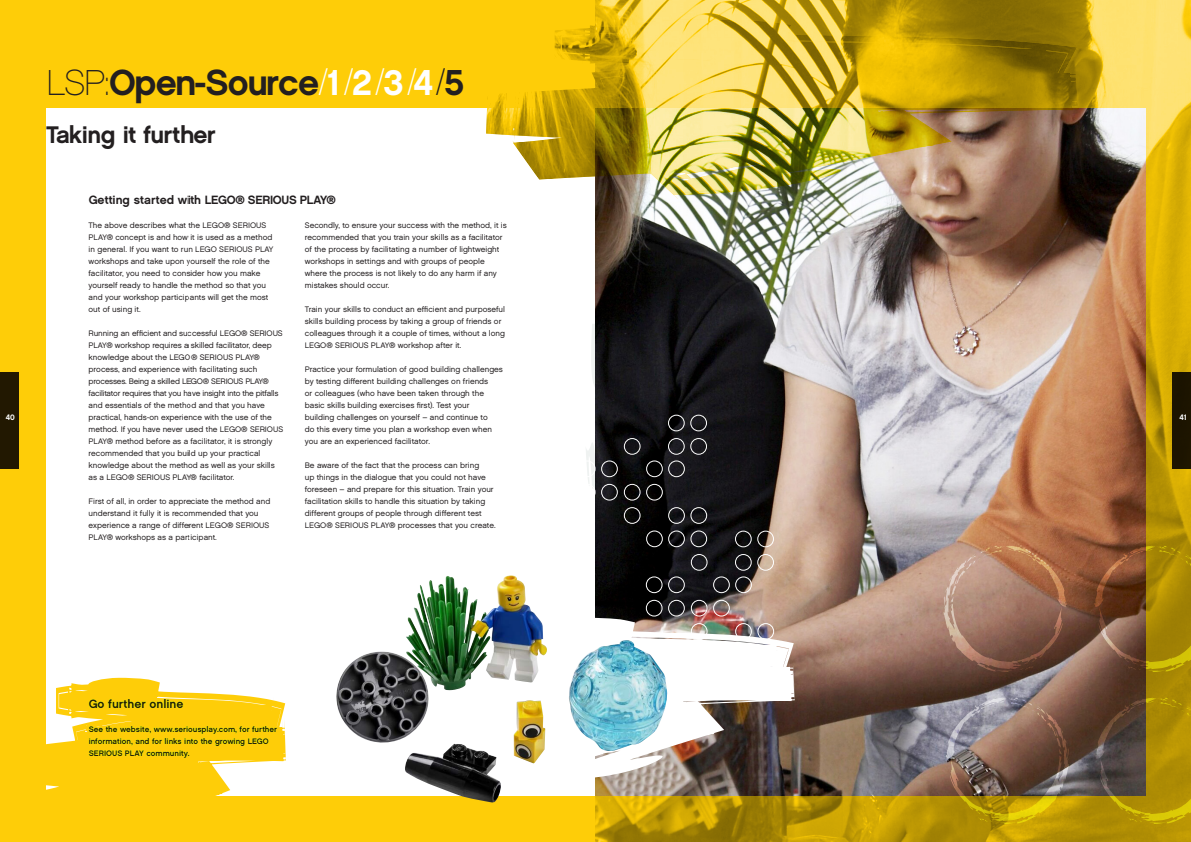
<style>
.page{position:relative;width:1191px;height:842px;background:#fecd08}
.page>*{position:absolute;margin:0;border:0;box-sizing:border-box;transform-origin:0 0}
.t1{font:36px "Chalet New York Nineteen Sixty";letter-spacing:-.03em;color:#231f20}
.t2{font:24px "Chalet New York Nineteen Sixty";letter-spacing:-.02em;color:#231f20}
.t3{font:12px "Chalet New York Nineteen Sixty";color:#231f20}
.t4{font:8px/12px "Chalet London Nineteen Sixty";color:#231f20}
.t5{font:8px/12px "Chalet London Nineteen Sixty";letter-spacing:-.025em;color:#231f20}
.t6{font:8px "Chalet New York Nineteen Sixty";color:#231f20}
.t7{font:8px "Chalet New York Nineteen Sixty";color:#fff}
.s1{font-family:"Chalet Paris Nineteen Sixty"}
.s2{font-family:"Chalet Paris Nineteen Sixty";color:#fff}
.s3{color:#fff}
</style>
<div class="page">
<img style="left:596px;top:0;width:595px;height:842px">
<div style="left:46px;top:108px;width:1099px;height:687px;background:#fff"></div>
<img style="left:595px;top:108px;width:550px;height:687px">
<svg style="left:943px;top:545px;width:124px;height:127px;background:#9e735f"></svg>
<svg style="left:1094px;top:697px;width:97px;height:127px;background:#8a701a"></svg>
<img style="left:944px;top:697px;width:125px;height:127px">
<svg style="left:1093px;top:545px;width:98px;height:127px;background:#8f691e"></svg>
<img style="left:486px;top:93px;width:596px;height:106px">
<img style="left:511px;top:16px;width:571px;height:121px">
<svg style="left:840px;top:284px;width:72px;height:69px;background:#bdbabd"></svg>
<svg style="left:587px;top:252px;width:253px;height:357px;background:#544d4b"></svg>
<svg style="left:617px;top:536px;width:5px;height:31px"></svg>
<svg style="left:586px;top:280px;width:53px;height:186px"></svg>
<svg style="left:46px;top:677px;width:242px;height:119px;fill:#fecd08"></svg>
<div style="left:1172px;top:372px;width:19px;height:96px;background:#1c1400"></div>
<div style="left:0;top:372px;width:18px;height:96px;background:#221801"></div>
<img style="left:465px;top:592px;width:338px;height:216px">
<img style="left:405px;top:575px;width:106px;height:92px">
<div style="left:624px;top:507px;width:16px;height:17px;border:1px solid #fff;border-radius:50%"></div>
<div style="left:646px;top:530px;width:17px;height:17px;border:1px solid #fff;border-radius:50%"></div>
<div style="left:668px;top:530px;width:17px;height:17px;border:1px solid #fff;border-radius:50%"></div>
<div style="left:668px;top:507px;width:17px;height:17px;border:1px solid #fff;border-radius:50%"></div>
<div style="left:690px;top:530px;width:17px;height:17px;border:1px solid #fff;border-radius:50%"></div>
<div style="left:690px;top:507px;width:17px;height:17px;border:1px solid #fff;border-radius:50%"></div>
<div style="left:624px;top:484px;width:16px;height:17px;border:1px solid #fff;border-radius:50%"></div>
<div style="left:646px;top:484px;width:17px;height:17px;border:1px solid #fff;border-radius:50%"></div>
<div style="left:646px;top:460px;width:17px;height:17px;border:1px solid #fff;border-radius:50%"></div>
<div style="left:668px;top:460px;width:17px;height:17px;border:1px solid #fff;border-radius:50%"></div>
<div style="left:579px;top:484px;width:16px;height:17px;border:1px solid #fff;border-radius:50%"></div>
<div style="left:579px;top:460px;width:16px;height:17px;border:1px solid #fff;border-radius:50%"></div>
<div style="left:601px;top:484px;width:17px;height:17px;border:1px solid #fff;border-radius:50%"></div>
<div style="left:601px;top:460px;width:17px;height:17px;border:1px solid #fff;border-radius:50%"></div>
<div style="left:624px;top:438px;width:16px;height:17px;border:1px solid #fff;border-radius:50%"></div>
<div style="left:668px;top:438px;width:16px;height:17px;border:1px solid #fff;border-radius:50%"></div>
<div style="left:668px;top:415px;width:16px;height:16px;border:1px solid #fff;border-radius:50%"></div>
<div style="left:690px;top:438px;width:17px;height:17px;border:1px solid #fff;border-radius:50%"></div>
<div style="left:690px;top:415px;width:17px;height:16px;border:1px solid #fff;border-radius:50%"></div>
<div style="left:691px;top:623px;width:16px;height:17px;border:1px solid #fff;border-radius:50%"></div>
<div style="left:713px;top:646px;width:17px;height:17px;border:1px solid #fff;border-radius:50%"></div>
<div style="left:735px;top:646px;width:17px;height:17px;border:1px solid #fff;border-radius:50%"></div>
<div style="left:735px;top:623px;width:17px;height:17px;border:1px solid #fff;border-radius:50%"></div>
<div style="left:757px;top:646px;width:17px;height:17px;border:1px solid #fff;border-radius:50%"></div>
<div style="left:757px;top:623px;width:17px;height:17px;border:1px solid #fff;border-radius:50%"></div>
<div style="left:691px;top:600px;width:16px;height:16px;border:1px solid #fff;border-radius:50%"></div>
<div style="left:713px;top:600px;width:17px;height:16px;border:1px solid #fff;border-radius:50%"></div>
<div style="left:713px;top:576px;width:17px;height:17px;border:1px solid #fff;border-radius:50%"></div>
<div style="left:735px;top:576px;width:17px;height:17px;border:1px solid #fff;border-radius:50%"></div>
<div style="left:646px;top:600px;width:16px;height:16px;border:1px solid #fff;border-radius:50%"></div>
<div style="left:646px;top:576px;width:16px;height:17px;border:1px solid #fff;border-radius:50%"></div>
<div style="left:668px;top:600px;width:17px;height:16px;border:1px solid #fff;border-radius:50%"></div>
<div style="left:668px;top:576px;width:17px;height:17px;border:1px solid #fff;border-radius:50%"></div>
<div style="left:691px;top:554px;width:16px;height:17px;border:1px solid #fff;border-radius:50%"></div>
<div style="left:735px;top:554px;width:16px;height:17px;border:1px solid #fff;border-radius:50%"></div>
<div style="left:735px;top:531px;width:16px;height:16px;border:1px solid #fff;border-radius:50%"></div>
<div style="left:757px;top:554px;width:17px;height:17px;border:1px solid #fff;border-radius:50%"></div>
<div style="left:757px;top:531px;width:17px;height:16px;border:1px solid #fff;border-radius:50%"></div>
<p class="t1" style="left:46px;top:60px;width:420px"><span class="s1">LSP:</span>Open-Source<span class="s2">/</span><span class="s3">1</span><span class="s2">/</span><span class="s3">2</span><span class="s2">/</span><span class="s3">3</span><span class="s2">/</span><span class="s3">4</span><span class="s1">/</span>5</p>
<p class="t2" style="left:46px;top:120px;width:171px">Taking it further</p>
<p class="t3" style="left:89px;top:192px;width:249px">Getting started with LEGO® SERIOUS PLAY®</p>
<p class="t4" style="left:89px;top:219px;width:185px">The above describes what the LEGO® SERIOUS<br>PLAY® concept is and how it is used as a method</p>
<p class="t4" style="left:89px;top:243px;width:186px">in general. If you want to run LEGO SERIOUS PLAY workshops and take upon yourself the role of the facilitator, you need to consider how you make</p>
<p class="t4" style="left:89px;top:279px;width:179px">yourself ready to handle the method so that you</p>
<p class="t4" style="left:89px;top:291px;width:181px">and your workshop participants will get the most</p>
<p class="t4" style="left:89px;top:303px;width:54px">out of using it.</p>
<p class="t4" style="left:89px;top:327px;width:196px">Running an efficient and successful LEGO® SERIOUS<br>PLAY® workshop requires a skilled facilitator, deep knowledge about the LEGO® SERIOUS PLAY®</p>
<p class="t4" style="left:89px;top:363px;width:170px">process, and experience with facilitating such</p>
<p class="t5" style="left:89px;top:375px;width:182px">processes. Being a skilled LEGO® SERIOUS PLAY®</p>
<p class="t5" style="left:89px;top:387px;width:191px">facilitator requires that you have insight into the pitfalls and essentials of the method and that you have</p>
<p class="t4" style="left:89px;top:411px;width:196px">practical, hands-on experience with the use of the method. If you have never used the LEGO® SERIOUS PLAY® method before as a facilitator, it is strongly recommended that you build up your practical</p>
<p class="t4" style="left:89px;top:459px;width:188px">knowledge about the method as well as your skills</p>
<p class="t4" style="left:89px;top:471px;width:147px">as a LEGO® SERIOUS PLAY® facilitator.</p>
<p class="t4" style="left:89px;top:495px;width:183px">First of all, in order to appreciate the method and understand it fully it is recommended that you</p>
<p class="t4" style="left:89px;top:519px;width:182px">experience a range of different LEGO® SERIOUS<br>PLAY® workshops as a participant.</p>
<p class="t4" style="left:305px;top:219px;width:203px">Secondly, to ensure your success with the method, it is recommended that you train your skills as a facilitator of the process by facilitating a number of lightweight workshops in settings and with groups of people where the process is not likely to do any harm if any mistakes should occur.</p>
<p class="t4" style="left:305px;top:303px;width:202px">Train your skills to conduct an efficient and purposeful skills building process by taking a group of friends or colleagues through it a couple of times, without a long LEGO® SERIOUS PLAY® workshop after it.</p>
<p class="t4" style="left:305px;top:363px;width:200px">Practice your formulation of good building challenges by testing different building challenges on friends</p>
<p class="t4" style="left:305px;top:387px;width:181px">or colleagues (who have been taken through the</p>
<p class="t4" style="left:305px;top:399px;width:166px">basic skills building exercises first). Test your</p>
<p class="t4" style="left:305px;top:411px;width:184px">building challenges on yourself – and continue to</p>
<p class="t4" style="left:305px;top:423px;width:189px">do this every time you plan a workshop even when you are an experienced facilitator.</p>
<p class="t4" style="left:305px;top:459px;width:190px">Be aware of the fact that the process can bring<br>up things in the dialogue that you could not have foreseen – and prepare for this situation. Train your facilitation skills to handle this situation by taking</p>
<p class="t4" style="left:305px;top:507px;width:192px">different groups of people through different test<br>LEGO® SERIOUS PLAY® processes that you create.</p>
<p class="t7" style="left:6px;top:412px;width:11px">40</p>
<p class="t7" style="left:1179px;top:412px;width:9px">41</p>
<p class="t3" style="left:89px;top:697px;width:96px">Go further online</p>
<p class="t6" style="left:89px;top:724px;width:190px">See the website, www.seriousplay.com, for further</p>
<p class="t6" style="left:89px;top:736px;width:182px">information, and for links into the growing LEGO</p>
<p class="t6" style="left:89px;top:748px;width:102px">SERIOUS PLAY community.</p>
</div>
